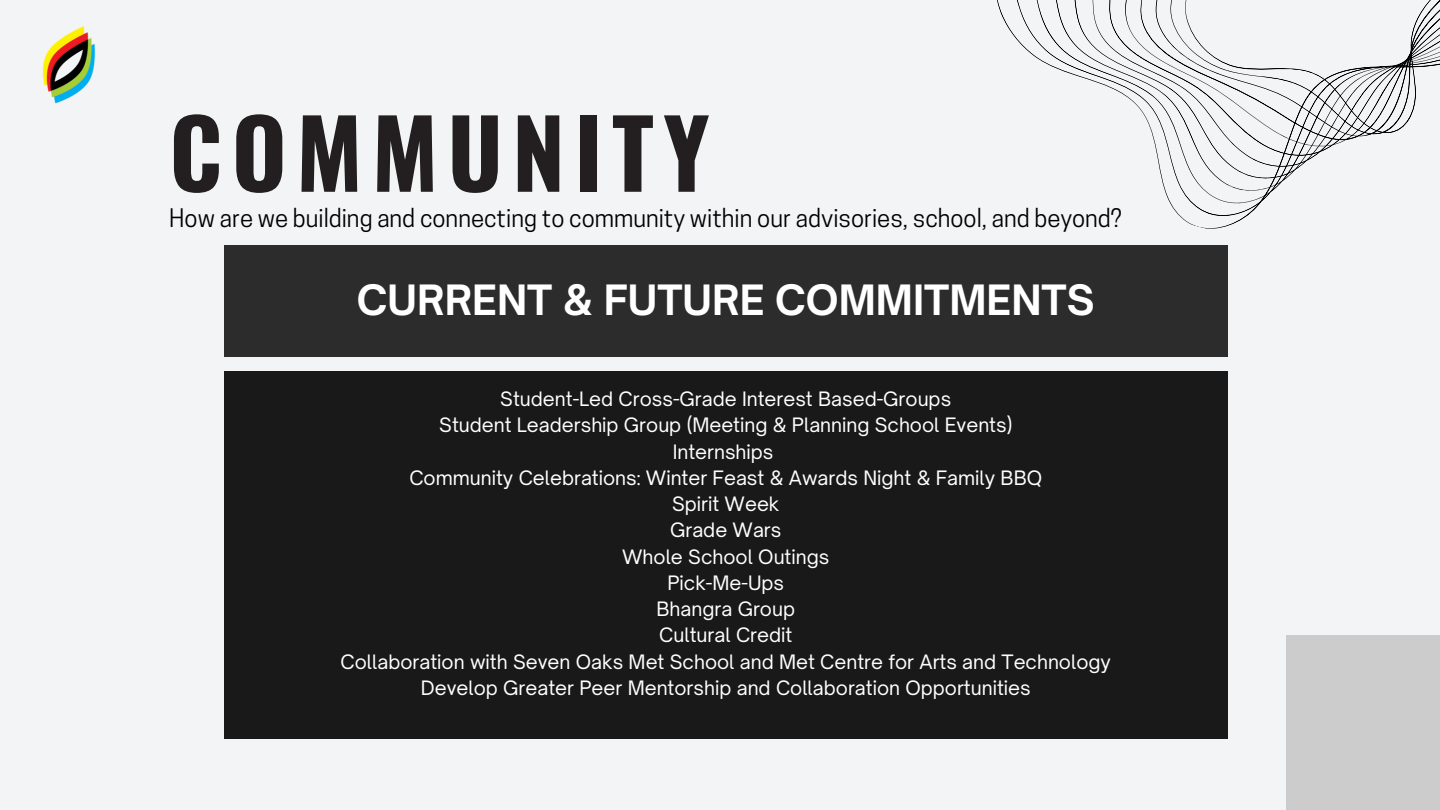
<style>
.page{position:relative;width:1440px;height:810px;background:#f2f4f5}
.page>*{position:absolute;margin:0;border:0;box-sizing:border-box;transform-origin:0 0}
.t1{font:700 94.3px "Oswald";letter-spacing:.1em;color:#231f20}
.t2{font:700 40px "Open Sauce One";color:#fff}
.t3{font:24px "Cooper Hewitt";color:#000}
.t4{font:19px "Open Sauce One";color:#fff}
</style>
<div class="page">
<svg style="left:997px;top:0;width:443px;height:229px"></svg>
<div style="left:1286px;top:635px;width:154px;height:175px;background:#ccc"></div>
<div style="left:224px;top:245px;width:1004px;height:111px;background:#2c2c2c"></div>
<div style="left:224px;top:371px;width:1004px;height:368px;background:#191919"></div>
<img style="left:42px;top:27px;width:54px;height:77px">
<p class="t1" style="left:169px;top:79px;width:542px">COMMUNITY</p>
<p class="t3" style="left:169px;top:209px;width:954px">How are we building and connecting to community within our advisories, school, and beyond?</p>
<p class="t2" style="left:357px;top:275px;width:739px">CURRENT &amp; FUTURE COMMITMENTS</p>
<p class="t4" style="left:500px;top:387px;width:452px">Student-Led Cross-Grade Interest Based-Groups</p>
<h1 class="t4" style="left:439px;top:413px;width:575px">Student Leadership Group (Meeting &amp; Planning School Events)</h1>
<p class="t4" style="left:673px;top:440px;width:102px">Internships</p>
<p class="t4" style="left:409px;top:466px;width:634px">Community Celebrations: Winter Feast &amp; Awards Night &amp; Family BBQ</p>
<p class="t4" style="left:672px;top:492px;width:109px">Spirit Week</p>
<p class="t4" style="left:670px;top:518px;width:113px">Grade Wars</p>
<p class="t4" style="left:622px;top:545px;width:209px">Whole School Outings</p>
<p class="t4" style="left:667px;top:571px;width:118px">Pick-Me-Ups</p>
<p class="t4" style="left:657px;top:597px;width:140px">Bhangra Group</p>
<p class="t4" style="left:659px;top:623px;width:134px">Cultural Credit</p>
<p class="t4" style="left:341px;top:650px;width:772px">Collaboration with Seven Oaks Met School and Met Centre for Arts and Technology</p>
<p class="t4" style="left:421px;top:676px;width:611px">Develop Greater Peer Mentorship and Collaboration Opportunities</p>
</div>
